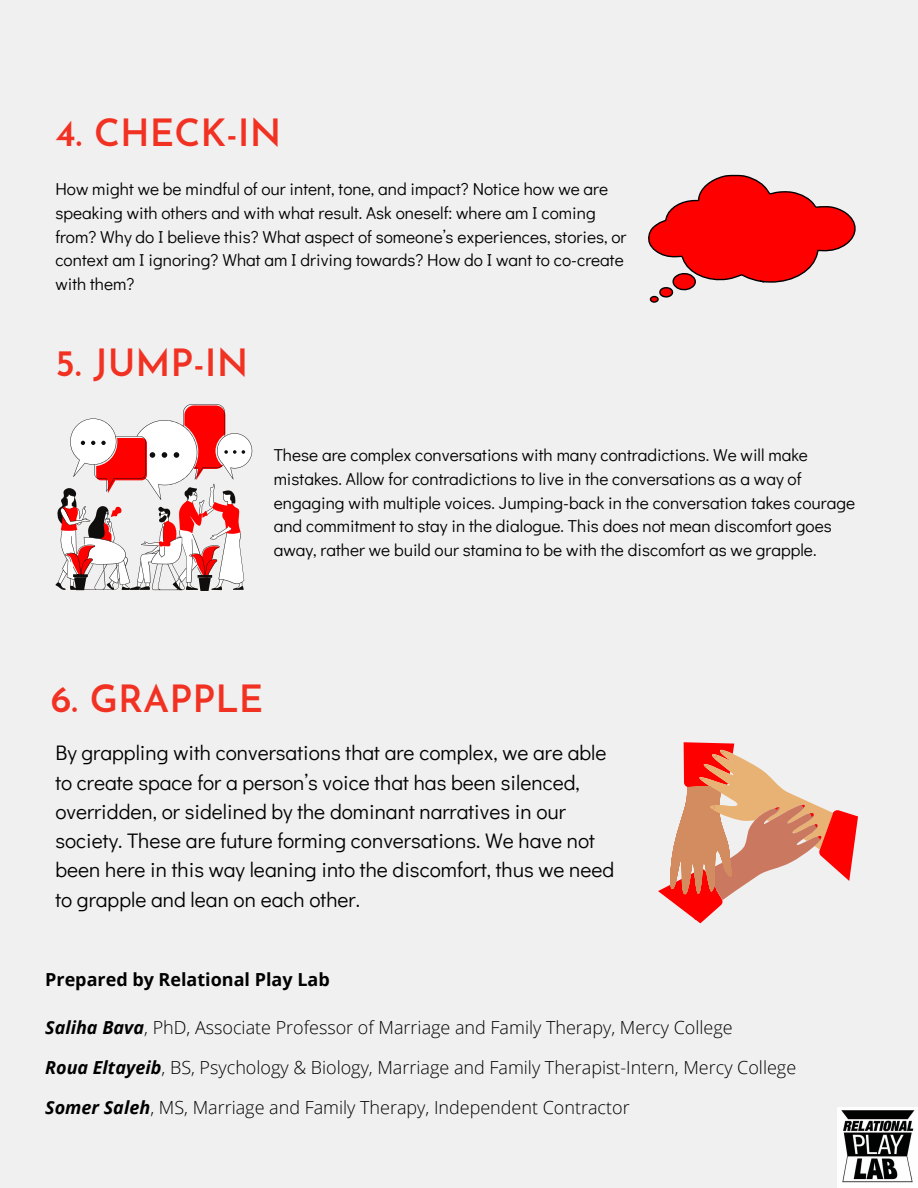
<style>
.page{position:relative;width:918px;height:1188px;background:#f1f0f0}
.page>*{position:absolute;margin:0;border:0;box-sizing:border-box;transform-origin:0 0}
.t1{font:600 37.5px "Josefin Sans";color:#f13223}
.t2{font:21px/29.2px "Didact Gothic";color:#000}
.t3{font:300 18px "Open Sans";color:#000}
.t4{font:700 18px "Open Sans";color:#000}
.t5{font:17.25px/23.7px "Didact Gothic";color:#000}
.s1{font-weight:700;font-style:italic}
</style>
<div class="page">
<svg style="left:648px;top:175px;width:208px;height:128px"></svg>
<svg style="left:55px;top:404px;width:197px;height:187px"></svg>
<svg style="left:658px;top:742px;width:200px;height:181px"></svg>
<img style="left:838px;top:1108px;width:80px;height:80px">
<h1 class="t1" style="left:55px;top:118px;width:228px">4. CHECK-IN</h1>
<p class="t5" style="left:55px;top:177px;width:573px">How might we be mindful of our intent, tone, and impact? Notice how we are speaking with others and with what result. Ask oneself: where am I coming from? Why do I believe this? What aspect of someone’s experiences, stories, or context am I ignoring? What am I driving towards? How do I want to co-create with them?</p>
<h1 class="t1" style="left:56px;top:348px;width:194px">5. JUMP-IN</h1>
<p class="t5" style="left:274px;top:443px;width:583px">These are complex conversations with many contradictions. We will make mistakes. Allow for contradictions to live in the conversations as a way of engaging with multiple voices. Jumping-back in the conversation takes courage and commitment to stay in the dialogue. This does not mean discomfort goes away, rather we build our stamina to be with the discomfort as we grapple.</p>
<h1 class="t1" style="left:51px;top:683px;width:214px">6. GRAPPLE</h1>
<p class="t2" style="left:55px;top:738px;width:560px">By grappling with conversations that are complex, we are able to create space for a person’s voice that has been silenced, overridden, or sidelined by the dominant narratives in our society. These are future forming conversations. We have not been here in this way leaning into the discomfort, thus we need to grapple and lean on each other.</p>
<p class="t4" style="left:45px;top:967px;width:286px">Prepared by Relational Play Lab</p>
<p class="t3" style="left:45px;top:1014px;width:689px"><span class="s1">Saliha Bava</span>, PhD, Associate Professor of Marriage and Family Therapy, Mercy College</p>
<p class="t3" style="left:45px;top:1055px;width:752px"><span class="s1">Roua Eltayeib</span>, BS, Psychology &amp; Biology, Marriage and Family Therapist-Intern, Mercy College</p>
<p class="t3" style="left:45px;top:1094px;width:586px"><span class="s1">Somer Saleh</span>, MS, Marriage and Family Therapy, Independent Contractor</p>
</div>
